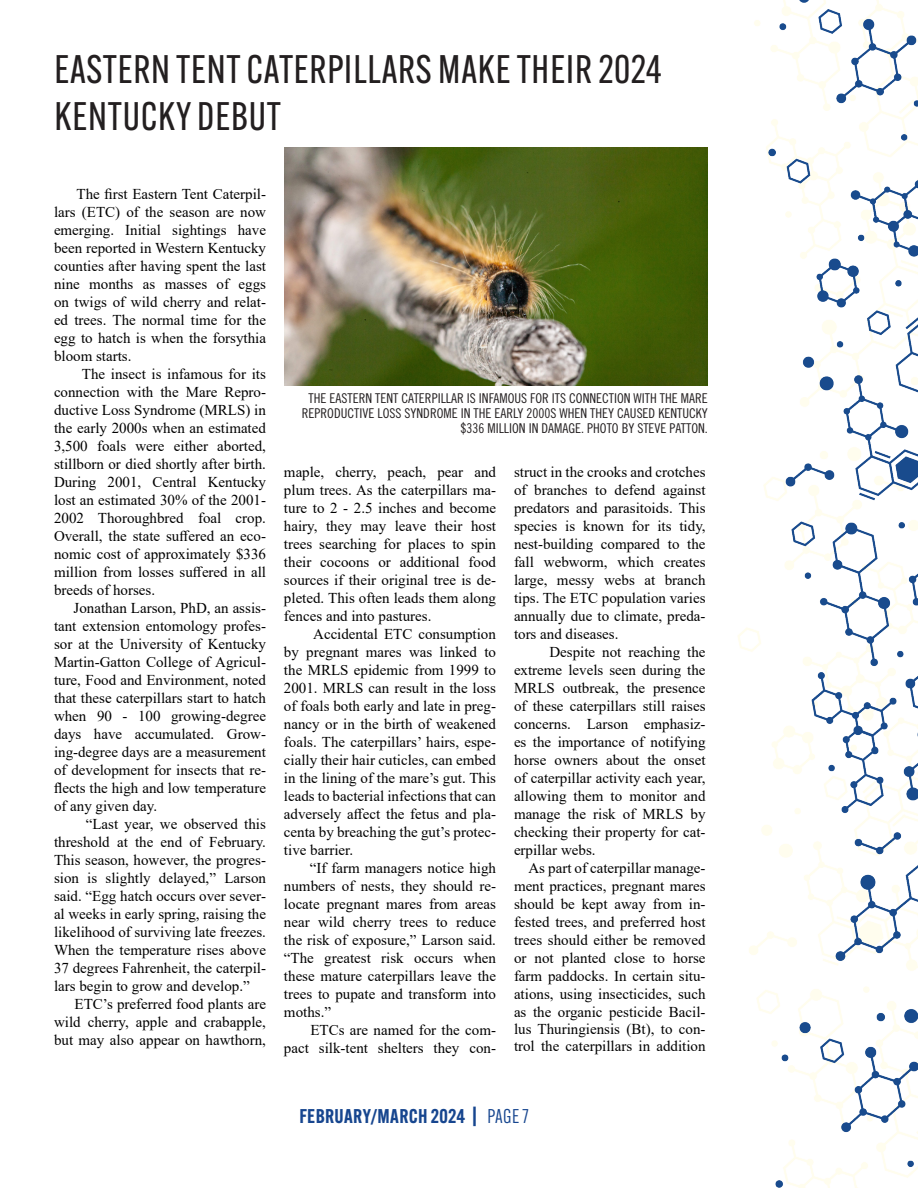
<style>
.page{position:relative;width:918px;height:1188px;background:#fff}
.page>*{position:absolute;margin:0;border:0;box-sizing:border-box;transform-origin:0 0}
.t1{font:39px/46.8px "Alternate Gothic ATF";letter-spacing:.02em;color:#231f20}
.t2{font:600 19.5px "Alternate Gothic ATF";letter-spacing:.02em;color:#17468f}
.t3{font:15px/18px "Times New Roman";color:#000;text-align:justify}
.t4{font:13.5px/15px "Trade Gothic LT Pro Cn 18";color:#231f20;text-align:right}
.s1{font-weight:400}
</style>
<div class="page">
<img style="left:738px;top:0;width:180px;height:1188px">
<img style="left:284px;top:148px;width:424px;height:238px">
<p class="t1" style="left:54px;top:46px;width:609px">EASTERN TENT CATERPILLARS MAKE THEIR 2024<br>KENTUCKY DEBUT</p>
<p class="t3" style="left:54px;top:184px;width:214px;text-indent:23px">The first Eastern Tent Caterpil&shy;lars (ETC) of the season are now emerging. Initial sightings have been reported in Western Kentucky counties after having spent the last nine months as masses of eggs on twigs of wild cherry and relat&shy;ed trees. The normal time for the egg to hatch is when the forsythia bloom starts.</p>
<p class="t3" style="left:54px;top:364px;width:214px;text-indent:28px">The insect is infamous for its connection with the Mare Repro&shy;ductive Loss Syndrome (MRLS) in the early 2000s when an estimated 3,500 foals were either aborted, stillborn or died shortly after birth.<br>During 2001, Central Kentucky lost an estimated 30% of the 2001- 2002 Thoroughbred foal crop.<br>Overall, the state suffered an eco&shy;nomic cost of approximately $336 million from losses suffered in all breeds of horses.</p>
<p class="t3" style="left:54px;top:598px;width:214px;text-indent:20px">Jonathan Larson, PhD, an assis&shy;tant extension entomology profes&shy;sor at the University of Kentucky Martin-Gatton College of Agricul&shy;ture, Food and Environment, noted that these caterpillars start to hatch when 90 - 100 growing-degree days have accumulated. Grow&shy;ing-degree days are a measurement of development for insects that re&shy;flects the high and low temperature of any given day.</p>
<p class="t3" style="left:54px;top:814px;width:214px;text-indent:32px">“Last year, we observed this threshold at the end of February.<br>This season, however, the progres&shy;sion is slightly delayed,” Larson said. “Egg hatch occurs over sever&shy;al weeks in early spring, raising the likelihood of surviving late freezes.<br>When the temperature rises above 37 degrees Fahrenheit, the caterpil&shy;lars begin to grow and develop.”</p>
<p class="t3" style="left:54px;top:994px;width:214px;text-indent:21px">ETC’s preferred food plants are wild cherry, apple and crabapple, but may also appear on hawthorn,</p>
<p class="t4" style="left:302px;top:391px;width:408px">THE EASTERN TENT CATERPILLAR IS INFAMOUS FOR ITS CONNECTION WITH THE MARE<br>REPRODUCTIVE LOSS SYNDROME IN THE EARLY 2000S WHEN THEY CAUSED KENTUCKY $336 MILLION IN DAMAGE. PHOTO BY STEVE PATTON.</p>
<p class="t3" style="left:284px;top:462px;width:214px">maple, cherry, peach, pear and plum trees. As the caterpillars ma&shy;ture to 2 - 2.5 inches and become hairy, they may leave their host trees searching for places to spin their cocoons or additional food sources if their original tree is de&shy;pleted. This often leads them along fences and into pastures.</p>
<p class="t3" style="left:284px;top:624px;width:214px;text-indent:29px">Accidental ETC consumption by pregnant mares was linked to the MRLS epidemic from 1999 to 2001. MRLS can result in the loss of foals both early and late in preg&shy;nancy or in the birth of weakened foals. The caterpillars’ hairs, espe&shy;cially their hair cuticles, can embed in the lining of the mare’s gut. This leads to bacterial infections that can adversely affect the fetus and pla&shy;centa by breaching the gut’s protec&shy;tive barrier.</p>
<p class="t3" style="left:284px;top:858px;width:214px;text-indent:26px">“If farm managers notice high numbers of nests, they should re&shy;locate pregnant mares from areas near wild cherry trees to reduce the risk of exposure,” Larson said. “The greatest risk occurs when these mature caterpillars leave the trees to pupate and transform into moths.”</p>
<p class="t3" style="left:284px;top:1020px;width:213px;text-align:right">ETCs are named for the com&shy;pact silk-tent shelters they con-</p>
<p class="t3" style="left:514px;top:462px;width:193px">struct in the crooks and crotches of branches to defend against predators and parasitoids. This species is known for its tidy, nest-building compared to the fall webworm, which creates large, messy webs at branch tips. The ETC population varies annually due to climate, preda&shy;tors and diseases.</p>
<p class="t3" style="left:514px;top:642px;width:193px;text-indent:35px">Despite not reaching the extreme levels seen during the MRLS outbreak, the presence of these caterpillars still raises concerns. Larson emphasiz&shy;es the importance of notifying horse owners about the onset of caterpillar activity each year, allowing them to monitor and manage the risk of MRLS by checking their property for cat&shy;erpillar webs.</p>
<p class="t3" style="left:514px;top:858px;width:193px;text-indent:14px">As part of caterpillar manage&shy;ment practices, pregnant mares should be kept away from in&shy;fested trees, and preferred host trees should either be removed or not planted close to horse farm paddocks. In certain situ&shy;ations, using insecticides, such as the organic pesticide Bacil&shy;lus Thuringiensis (Bt), to con&shy;trol the caterpillars in addition</p>
<p class="t2" style="left:300px;top:1104px;width:231px">FEBRUARY/MARCH 2024 | <span class="s1">PAGE 7</span></p>
</div>
